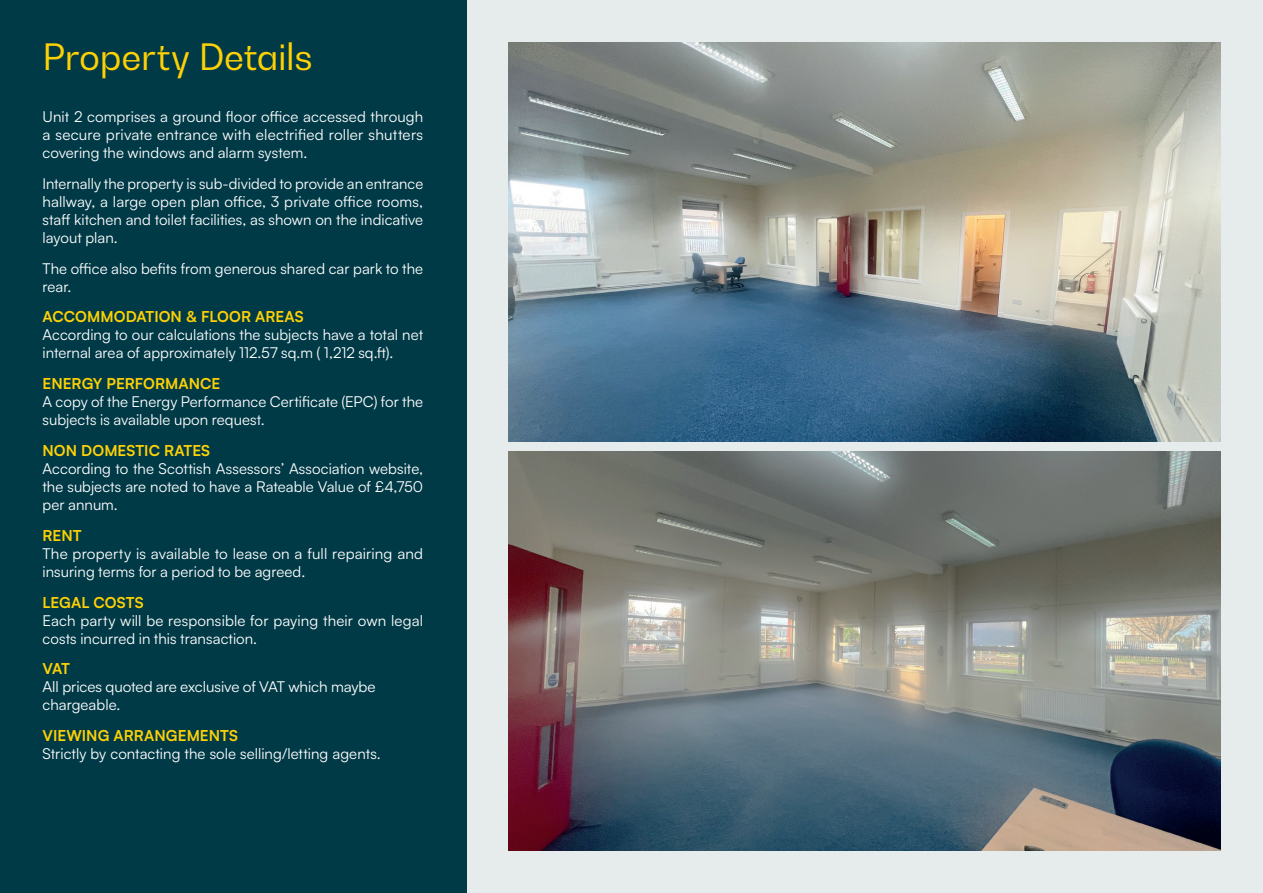
<style>
.page{position:relative;width:1263px;height:893px;background:#fff}
.page>*{position:absolute;margin:0;border:0;box-sizing:border-box;transform-origin:0 0}
.t1{font:36px "Bw Gradual DEMO";letter-spacing:-.01em;color:#fed105}
.t2{font:15px/18px "Satoshi";letter-spacing:.005em;color:#fff}
.t3{font:700 15px "Satoshi";color:#fed105}
</style>
<div class="page">
<div style="left:0;top:0;width:466px;height:893px;background:#003a47"></div>
<div style="left:466px;top:0;width:797px;height:893px;background:#e6ebec"></div>
<img style="left:508px;top:43px;width:712px;height:398px">
<img style="left:508px;top:452px;width:712px;height:398px">
<h1 class="t1" style="left:43px;top:34px;width:272px">Property Details</h1>
<p class="t2" style="left:43px;top:107px;width:382px;text-align:justify">Unit 2 comprises a ground floor office accessed through a secure private entrance with electrified roller shutters covering the windows and alarm system.</p>
<p class="t2" style="left:43px;top:174px;width:382px;text-align:justify">Internally the property is sub-divided to provide an entrance hallway, a large open plan office, 3 private office rooms, staff kitchen and toilet facilities, as shown on the indicative layout plan.</p>
<p class="t2" style="left:43px;top:259px;width:382px">The office also befits from generous shared car park to the rear.</p>
<p class="t3" style="left:43px;top:306px;width:263px">ACCOMMODATION &amp; FLOOR AREAS</p>
<p class="t2" style="left:43px;top:325px;width:382px">According to our calculations the subjects have a total net internal area of approximately 112.57 sq.m ( 1,212 sq.ft).</p>
<p class="t3" style="left:43px;top:373px;width:179px">ENERGY PERFORMANCE</p>
<p class="t2" style="left:43px;top:392px;width:382px">A copy of the Energy Performance Certificate (EPC) for the subjects is available upon request.</p>
<p class="t3" style="left:43px;top:440px;width:169px">NON DOMESTIC RATES</p>
<p class="t2" style="left:43px;top:459px;width:382px;text-align:justify">According to the Scottish Assessors’ Association website, the subjects are noted to have a Rateable Value of £4,750 per annum.</p>
<p class="t3" style="left:43px;top:524px;width:41px">RENT</p>
<p class="t2" style="left:43px;top:544px;width:382px">The property is available to lease on a full repairing and insuring terms for a period to be agreed.</p>
<p class="t3" style="left:43px;top:591px;width:103px">LEGAL COSTS</p>
<p class="t2" style="left:43px;top:610px;width:382px">Each party will be responsible for paying their own legal costs incurred in this transaction.</p>
<p class="t3" style="left:43px;top:658px;width:29px">VAT</p>
<p class="t2" style="left:43px;top:677px;width:335px">All prices quoted are exclusive of VAT which maybe chargeable.</p>
<p class="t3" style="left:43px;top:725px;width:197px">VIEWING ARRANGEMENTS</p>
<p class="t2" style="left:43px;top:744px;width:340px">Strictly by contacting the sole selling/letting agents.</p>
</div>
